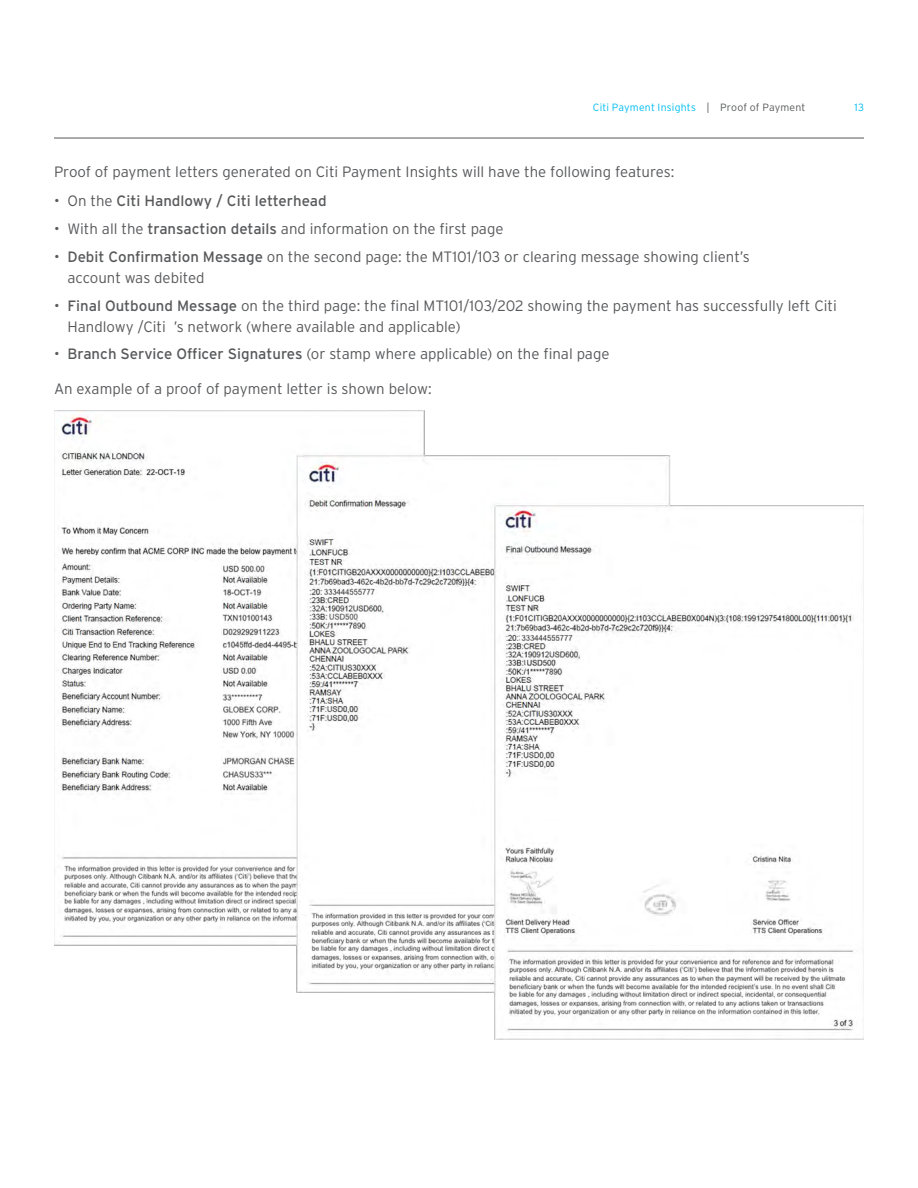
<style>
.page{position:relative;width:918px;height:1188px;background:#fff}
.page>*{position:absolute;margin:0;border:0;box-sizing:border-box;transform-origin:0 0}
.Main_Text{font:300 15px/21px "Interstate";color:#58595b}
.t1{font:15px "Interstate";color:#58595b}
.t2{font:300 10.5px "Interstate";letter-spacing:.015em;color:#00bdf2}
.s1{color:#58595b}
.s2{font-weight:300}
.s3{font-weight:400}
</style>
<div class="page">
<hr style="left:54px;top:138px;width:810px;height:1px;background:#58595b">
<img style="left:54px;top:410px;width:810px;height:630px">
<p class="t2" style="left:593px;top:101px;width:214px">Citi Payment Insights <span class="s1">| Proof of Payment</span></p>
<p class="t2" style="left:855px;top:101px;width:11px">13</p>
<p class="Main_Text" style="left:54px;top:161px;width:622px">Proof of payment letters generated on Citi Payment Insights will have the following features:</p>
<p class="t1" style="left:54px;top:193px;width:274px"><span class="s2">• On the</span> Citi Handlowy / Citi letterhead</p>
<p class="Main_Text" style="left:54px;top:218px;width:451px">• With all the <span class="s3">transaction details</span> and information on the first page</p>
<p class="Main_Text" style="left:68px;top:246px;width:684px;text-indent:-14px">• <span class="s3">Debit Confirmation Message</span> on the second page: the MT101/103 or clearing message showing client’s account was debited</p>
<p class="Main_Text" style="left:68px;top:295px;width:771px;text-indent:-14px">• <span class="s3">Final Outbound Message</span> on the third page: the final MT101/103/202 showing the payment has successfully left Citi<br>Handlowy /Citi ’s network (where available and applicable)</p>
<p class="Main_Text" style="left:54px;top:343px;width:557px">• <span class="s3">Branch Service Officer Signatures</span> (or stamp where applicable) on the final page</p>
<p class="Main_Text" style="left:54px;top:378px;width:379px">An example of a proof of payment letter is shown below:</p>
</div>
